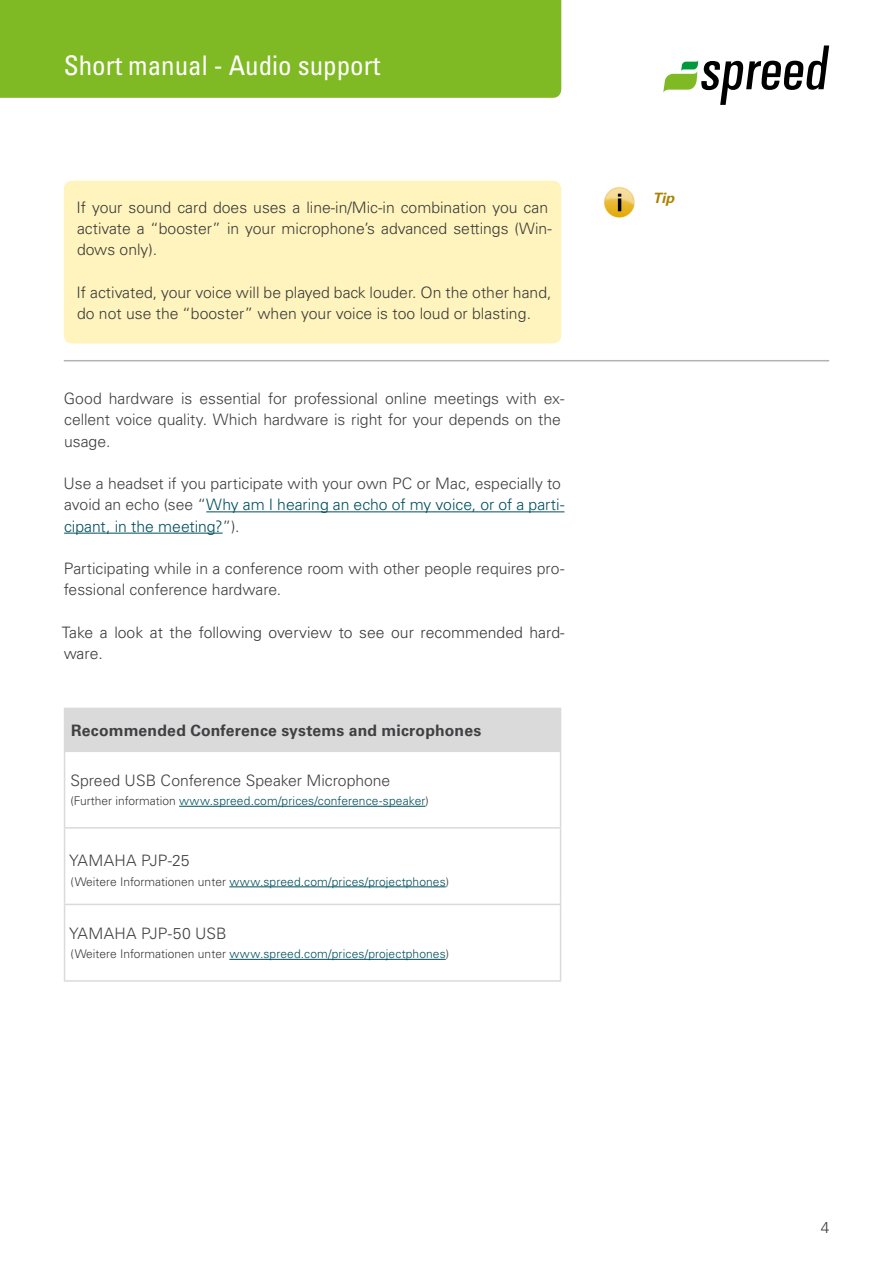
<style>
.page{position:relative;width:893px;height:1263px;background:#fff}
.page>*{position:absolute;margin:0;border:0;box-sizing:border-box;transform-origin:0 0}
.t1{font:condensed 27px "Univers LT Std";color:#fff}
.fliesstext{font:300 15.75px/21.3px "Univers LT Std";color:#403f42}
.hintText{font:300 15.75px/21.3px "Univers LT Std";color:#3b3b3a}
.fliesstext_de{font:300 15.75px/21.3px "Univers LT Std";letter-spacing:-.005em;color:#403f42}
.fliesstext-2{font:300 15.75px/21.3px "Univers LT Std";color:#3b3b3a}
.t2{font:700 15.75px "Univers LT Std";letter-spacing:.01em;color:#403f42}
.t3{font:italic 700 14.25px "Univers LT Std";color:#ab8200}
.t4{font:300 12px "Univers LT Std";letter-spacing:.005em;color:#004f5d}
.s1{color:#004f5d}
.s2{color:#3b3b3a}
.s3{color:#403f42}
</style>
<div class="page">
<svg style="left:663px;top:45px;width:166px;height:60px"></svg>
<div style="left:0;top:0;width:561px;height:98px;background:#7fba25"></div>
<hr style="left:206px;top:511px;width:358px;height:1px;background:#004f5d">
<hr style="left:64px;top:533px;width:159px;height:1px;background:#004f5d">
<img style="left:604px;top:187px;width:31px;height:31px">
<div style="left:64px;top:181px;width:497px;height:163px;background:#fff4bd;border-radius:9px"></div>
<hr style="left:64px;top:360px;width:765px;height:1px;background:#b1b2b3">
<div style="left:65px;top:708px;width:496px;height:43px;background:#dadada"></div>
<hr style="left:64px;top:708px;width:497px;height:1px;background:#dadada">
<hr style="left:64px;top:709px;width:1px;height:41px;background:#dadada">
<hr style="left:64px;top:750px;width:497px;height:2px;background:#dadada">
<hr style="left:64px;top:752px;width:1px;height:75px;background:#dadada">
<hr style="left:560px;top:752px;width:1px;height:75px;background:#dadada">
<hr style="left:64px;top:827px;width:497px;height:2px;background:#dadada">
<hr style="left:64px;top:829px;width:1px;height:75px;background:#dadada">
<hr style="left:560px;top:829px;width:1px;height:75px;background:#dadada">
<hr style="left:64px;top:904px;width:497px;height:1px;background:#dadada">
<hr style="left:64px;top:905px;width:1px;height:75px;background:#dadada">
<hr style="left:560px;top:905px;width:1px;height:75px;background:#dadada">
<hr style="left:64px;top:980px;width:497px;height:2px;background:#dadada">
<hr style="left:179px;top:806px;width:247px;height:1px;background:#004f5d">
<hr style="left:229px;top:886px;width:217px;height:1px;background:#004f5d">
<hr style="left:229px;top:959px;width:217px;height:1px;background:#004f5d">
<h1 class="t1" style="left:64px;top:48px;width:318px">Short manual - Audio support</h1>
<p class="hintText" style="left:77px;top:196px;width:477px">If your sound card does uses a line-in/Mic-in combination you can activate a “booster” in your microphone’s advanced settings (Win&shy;dows only).</p>
<p class="hintText" style="left:77px;top:281px;width:476px">If activated, your voice will be played back louder. On the other hand, do not use the “booster” when your voice is too loud or blasting.</p>
<p class="fliesstext_de" style="left:64px;top:388px;width:502px">Good hardware is essential for professional online meetings with ex&shy;cellent voice quality. Which hardware is right for your depends on the usage.</p>
<p class="fliesstext" style="left:64px;top:473px;width:502px">Use a headset if you participate with your own PC or Mac, especially to avoid an echo (see “<span class="s1">Why am I hearing an echo of my voice, or of a parti&shy;cipant, in the meeting?</span>”).</p>
<p class="fliesstext" style="left:64px;top:558px;width:502px">Participating while in a conference room with other people requires pro&shy;fessional conference hardware.</p>
<p class="fliesstext-2" style="left:62px;top:622px;width:504px">Take a look at the following overview to see our recommended hard&shy;ware.</p>
<p class="t2" style="left:71px;top:721px;width:412px">Recommended Conference systems and microphones</p>
<p class="fliesstext" style="left:70px;top:769px;width:321px">Spreed USB Conference Speaker Microphone</p>
<p class="t4" style="left:71px;top:793px;width:360px"><span class="s2">(Further information</span> www.spreed.com/prices/conference-speaker<span class="s2">)</span></p>
<p class="fliesstext" style="left:69px;top:850px;width:122px">YAMAHA PJP-25</p>
<p class="t4" style="left:71px;top:874px;width:380px"><span class="s3">(</span><span class="s2">Weitere Informationen unter</span> www.spreed.com/prices/projectphones<span class="s3">)</span></p>
<p class="fliesstext" style="left:69px;top:922px;width:159px">YAMAHA PJP-50 USB</p>
<p class="t4" style="left:71px;top:947px;width:380px"><span class="s3">(</span><span class="s2">Weitere Informationen unter</span> www.spreed.com/prices/projectphones<span class="s3">)</span></p>
<p class="t3" style="left:653px;top:190px;width:23px">Tip</p>
<p class="hintText" style="left:821px;top:1217px;width:10px">4</p>
</div>
